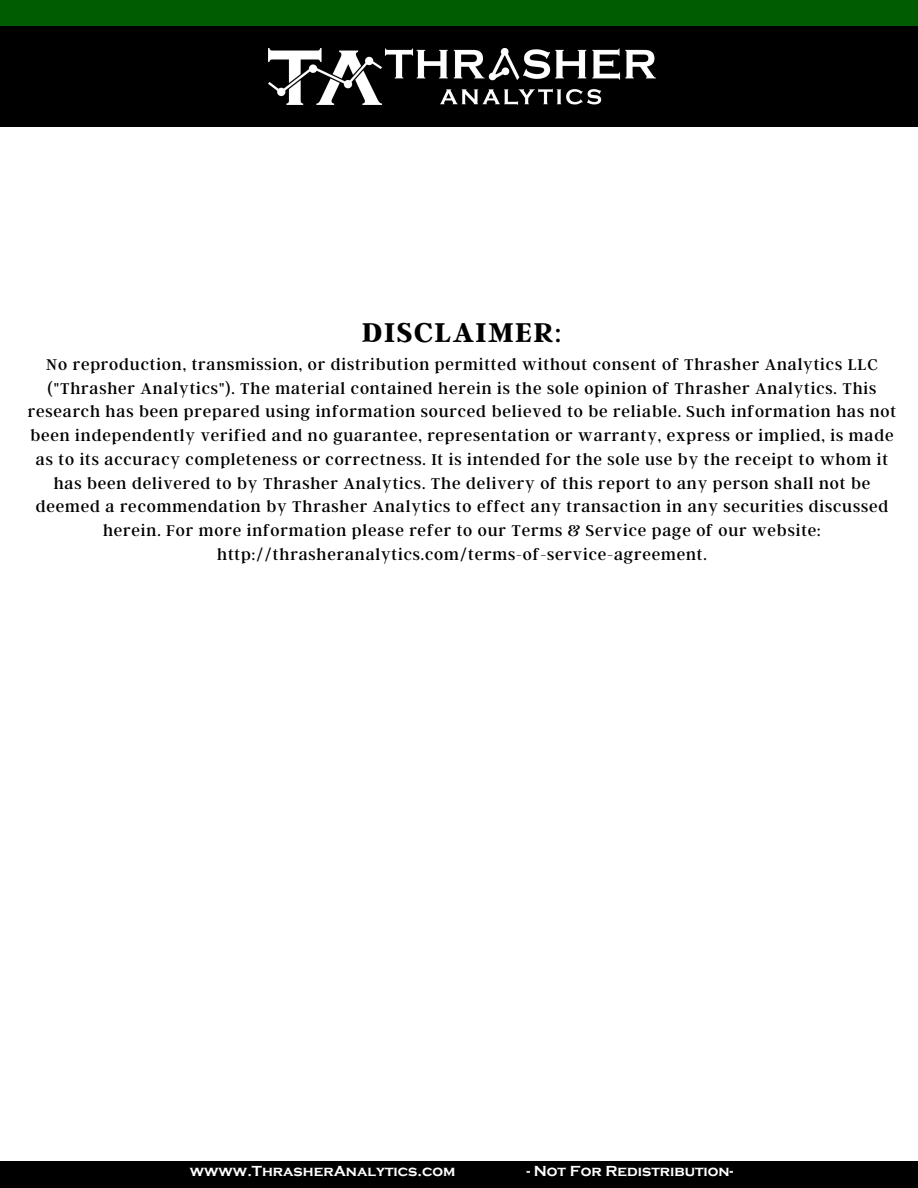
<style>
.page{position:relative;width:918px;height:1188px;background:#fff}
.page>*{position:absolute;margin:0;border:0;box-sizing:border-box;transform-origin:0 0}
.t1{font:700 30.3px "Argent CF";letter-spacing:.05em;color:#000}
.t2{font:17.25px/23.7px "Argent CF";letter-spacing:.05em;color:#000;text-align:center}
.t3{font:700 15px "Copperplate Gothic";color:#fff}
.s1{font-weight:400}
</style>
<div class="page">
<div style="left:0;top:0;width:918px;height:27px;background:#005c00"></div>
<div style="left:0;top:1162px;width:918px;height:26px;background:#000"></div>
<div style="left:0;top:26px;width:918px;height:101px;background:#000"></div>
<img style="left:268px;top:48px;width:387px;height:57px">
<h1 class="t1" style="left:362px;top:312px;width:201px">DISCLAIMER<span class="s1">:</span></h1>
<p class="t2" style="left:28px;top:352px;width:870px">No reproduction, transmission, or distribution permitted without consent of Thrasher Analytics LLC ("Thrasher Analytics"). The material contained herein is the sole opinion of Thrasher Analytics. This research has been prepared using information sourced believed to be reliable. Such information has not been independently verified and no guarantee, representation or warranty, express or implied, is made as to its accuracy completeness or correctness. It is intended for the sole use by the receipt to whom it has been delivered to by Thrasher Analytics. The delivery of this report to any person shall not be deemed a recommendation by Thrasher Analytics to effect any transaction in any securities discussed herein. For more information please refer to our Terms &amp; Service page of our website: http://thrasheranalytics.com/terms-of-service-agreement.</p>
<p class="t3" style="left:190px;top:1162px;width:267px">wwww.ThrasherAnalytics.com</p>
<p class="t3" style="left:527px;top:1162px;width:208px">- Not For Redistribution-</p>
</div>
